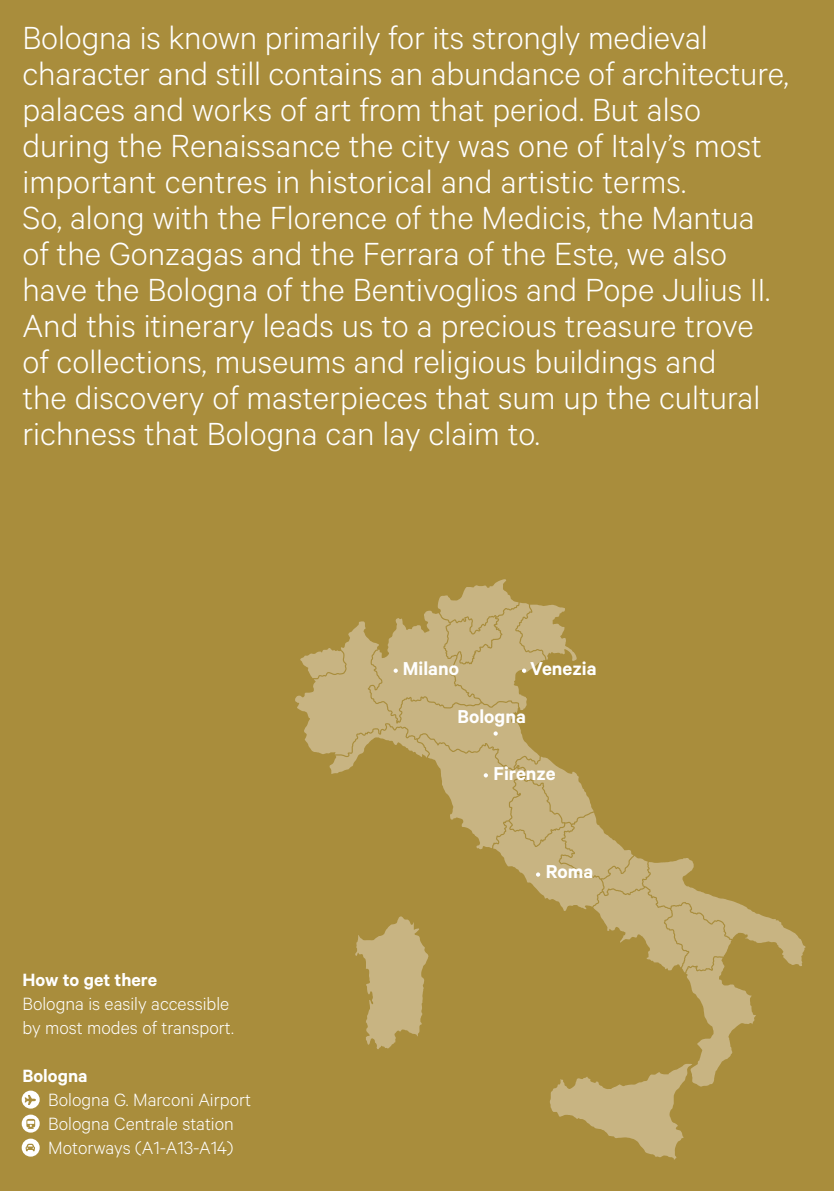
<style>
.page{position:relative;width:834px;height:1191px;background:#fff}
.page>*{position:absolute;margin:0;border:0;box-sizing:border-box;transform-origin:0 0}
.t1{font:300 36px/36px "Calibre";color:#fff}
.t2{font:600 21px "Calibre";color:#fff}
.t3{font:300 20px/24px "Calibre";color:#fff}
.t4{font:600 20px "Calibre";color:#fff}
</style>
<div class="page">
<div style="left:0;top:0;width:833px;height:1191px;background:#a98d3c"></div>
<div style="left:22px;top:1090px;width:18px;height:18px;background:#fff;border-radius:50%"></div>
<svg style="left:22px;top:1114px;width:18px;height:18px"></svg>
<div style="left:22px;top:1138px;width:18px;height:18px;background:#fff;border-radius:50%"></div>
<svg style="left:25px;top:1095px;width:11px;height:10px"></svg>
<svg style="left:26px;top:1118px;width:9px;height:10px"></svg>
<svg style="left:26px;top:1143px;width:9px;height:8px"></svg>
<svg style="left:295px;top:579px;width:510px;height:580px"></svg>
<svg style="left:493px;top:731px;width:4px;height:4px"></svg>
<svg style="left:393px;top:668px;width:5px;height:5px"></svg>
<svg style="left:522px;top:668px;width:4px;height:5px"></svg>
<svg style="left:483px;top:773px;width:5px;height:4px"></svg>
<svg style="left:536px;top:872px;width:4px;height:4px"></svg>
<p class="t1" style="left:22px;top:19px;width:767px">Bologna is known primarily for its strongly medieval character and still contains an abundance of architecture, palaces and works of art from that period. But also during the Renaissance the city was one of Italy’s most important centres in historical and artistic terms.<br>So, along with the Florence of the Medicis, the Mantua of the Gonzagas and the Ferrara of the Este, we also have the Bologna of the Bentivoglios and Pope Julius II.<br>And this itinerary leads us to a precious treasure trove of collections, museums and religious buildings and<br>the discovery of masterpieces that sum up the cultural richness that Bologna can lay claim to.</p>
<p class="t2" style="left:403px;top:656px;width:58px">Milano</p>
<p class="t2" style="left:530px;top:656px;width:68px">Venezia</p>
<p class="t2" style="left:457px;top:703px;width:70px">Bologna</p>
<p class="t2" style="left:493px;top:761px;width:64px">Firenze</p>
<p class="t4" style="left:22px;top:967px;width:136px">How to get there</p>
<p class="t3" style="left:22px;top:990px;width:213px">Bologna is easily accessible by most modes of transport.</p>
<p class="t4" style="left:22px;top:1063px;width:67px">Bologna</p>
<p class="t3" style="left:48px;top:1086px;width:204px">Bologna G. Marconi Airport<br>Bologna Centrale station<br>Motorways (A1-A13-A14)</p>
<p class="t2" style="left:545px;top:859px;width:49px">Roma</p>
</div>
